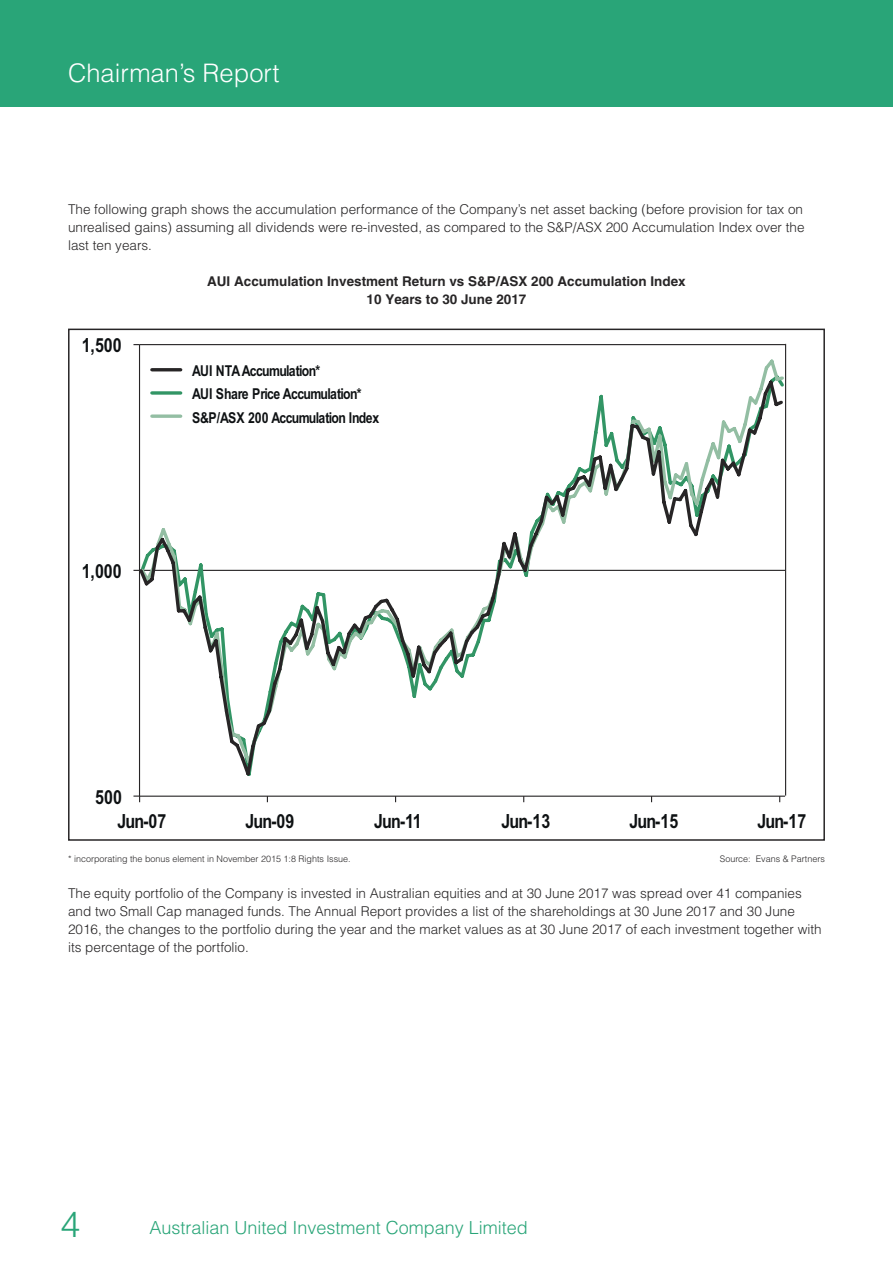
<style>
.page{position:relative;width:893px;height:1263px;background:#fff}
.page>*{position:absolute;margin:0;border:0;box-sizing:border-box;transform-origin:0 0}
.t1{font:300 36px "Helvetica";color:#29a578}
.t2{font:300 25.5px "Helvetica";color:#fff}
.t3{font:700 19.5px "Arial Narrow";letter-spacing:-.045em;color:#0e1113}
.t4{font:300 18px "Helvetica";color:#29a578}
.t5{font:700 15px/23.2px "Arial Narrow";letter-spacing:-.045em;color:#0e1113}
.t6{font:300 13.5px/18px "Helvetica";color:#272526;text-align:justify}
.t7{font:700 13.5px/18px "Helvetica";color:#272526;text-align:center}
.t8{font:300 9px "Helvetica";color:#272526}
</style>
<div class="page">
<div style="left:0;top:0;width:893px;height:106px;background:#29a578"></div>
<hr style="left:140px;top:344px;width:645px;height:1px;background:#272526">
<hr style="left:139px;top:344px;width:1px;height:452px;background:#272526">
<hr style="left:140px;top:796px;width:645px;height:1px;background:#272526">
<svg style="left:133px;top:795px;width:7px;height:7px"></svg>
<hr style="left:152px;top:368px;width:29px;height:3px;background:#272526">
<hr style="left:785px;top:344px;width:1px;height:451px;background:#272526">
<svg style="left:137px;top:378px;width:648px;height:400px"></svg>
<h2 class="t2" style="left:68px;top:64px;width:213px">Chairman’s Report</h2>
<p class="t6" style="left:68px;top:201px;width:738px">The following graph shows the accumulation performance of the Company’s net asset backing (before provision for tax on unrealised gains) assuming all dividends were re-invested, as compared to the S&amp;P/ASX 200 Accumulation Index over the last ten years.</p>
<p class="t7" style="left:207px;top:272px;width:480px">AUI Accumulation Investment Return vs S&amp;P/ASX 200 Accumulation Index<br>10 Years to 30 June 2017</p>
<h3 class="t3" style="left:82px;top:331px;width:42px">1,500</h3>
<h3 class="t3" style="left:82px;top:556px;width:42px">1,000</h3>
<p class="t5" style="left:192px;top:358px;width:189px">AUI NTA Accumulation*<br>AUI Share Price Accumulation*<br>S&amp;P/ASX 200 Accumulation Index</p>
<h3 class="t3" style="left:95px;top:782px;width:28px">500</h3>
<h3 class="t3" style="left:118px;top:806px;width:50px">Jun-07</h3>
<h3 class="t3" style="left:246px;top:806px;width:50px">Jun-09</h3>
<h3 class="t3" style="left:374px;top:806px;width:49px">Jun-11</h3>
<h3 class="t3" style="left:501px;top:806px;width:50px">Jun-13</h3>
<h3 class="t3" style="left:629px;top:806px;width:50px">Jun-15</h3>
<h3 class="t3" style="left:757px;top:806px;width:50px">Jun-17</h3>
<p class="t8" style="left:68px;top:855px;width:284px">* incorporating the bonus element in November 2015 1:8 Rights Issue.</p>
<p class="t8" style="left:720px;top:855px;width:107px">Source: Evans &amp; Partners</p>
<p class="t6" style="left:68px;top:885px;width:755px;text-align:left">The equity portfolio of the Company is invested in Australian equities and at 30 June 2017 was spread over 41 companies and two Small Cap managed funds. The Annual Report provides a list of the shareholdings at 30 June 2017 and 30 June 2016, the changes to the portfolio during the year and the market values as at 30 June 2017 of each investment together with its percentage of the portfolio.</p>
<h1 class="t1" style="left:60px;top:1211px;width:22px">4</h1>
<h3 class="t4" style="left:150px;top:1221px;width:380px">Australian United Investment Company Limited</h3>
</div>
